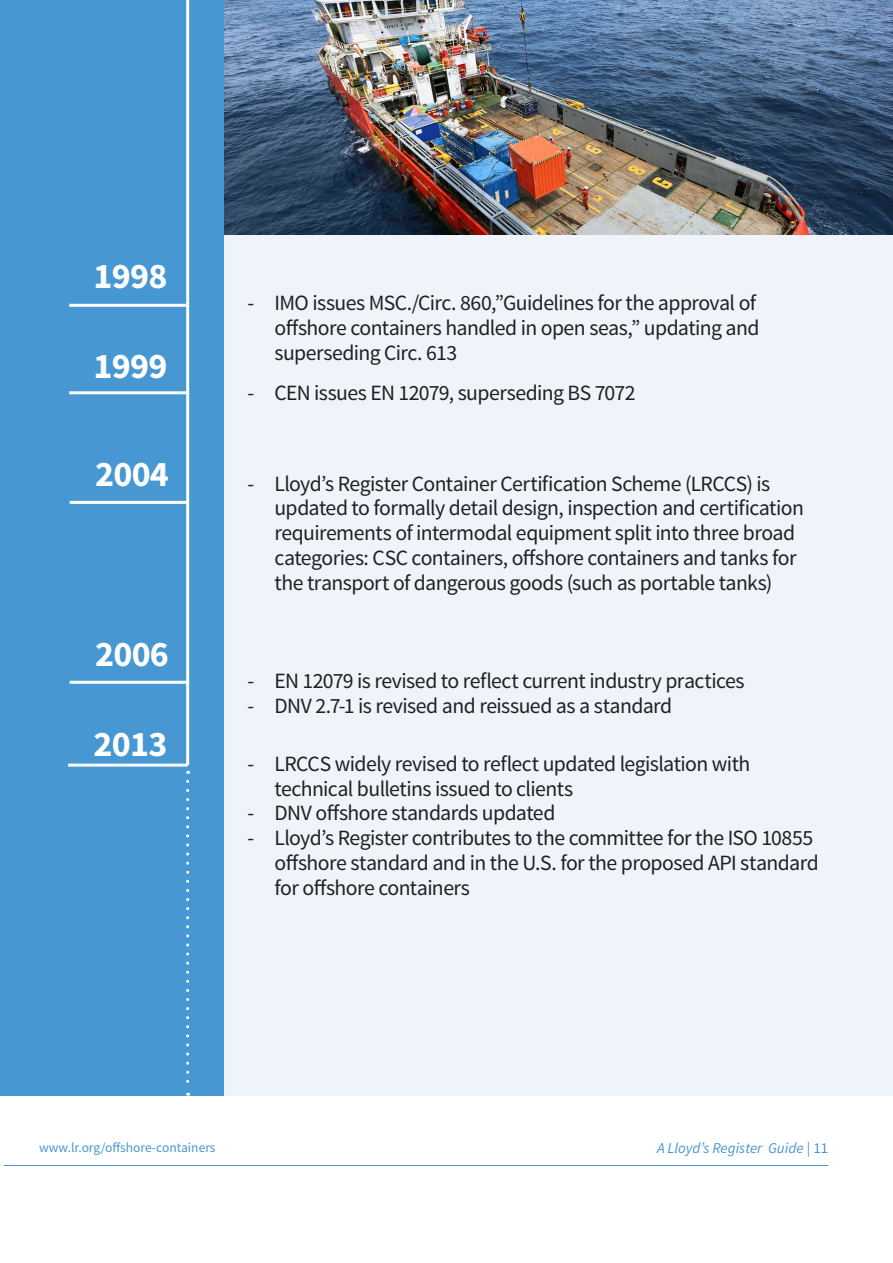
<style>
.page{position:relative;width:893px;height:1263px;background:#fff}
.page>*{position:absolute;margin:0;border:0;box-sizing:border-box;transform-origin:0 0}
.Caption___orange{font:700 36px "Source Sans Pro";letter-spacing:-.02em;color:#fff}
.t1{font:21.75px/24.8px "Source Sans Pro";letter-spacing:-.025em;color:#231f20}
.t2{font:italic 15px "Source Sans Pro";color:#4797d2}
.t3{font:13.5px "Source Sans Pro";color:#4797d2}
.s1{font-style:normal}
</style>
<div class="page">
<img style="left:224px;top:0;width:669px;height:235px">
<div style="left:0;top:235px;width:893px;height:861px;background:#eef4fa"></div>
<div style="left:1px;top:0;width:223px;height:1096px;background:#4797d2"></div>
<hr style="left:4px;top:1165px;width:824px;height:1px;background:#4797d2">
<hr style="left:186px;top:0;width:3px;height:765px;background:#fff">
<svg style="left:186px;top:781px;width:3px;height:315px"></svg>
<hr style="left:69px;top:304px;width:117px;height:3px;background:#fff">
<hr style="left:69px;top:391px;width:117px;height:3px;background:#fff">
<hr style="left:70px;top:501px;width:117px;height:3px;background:#fff">
<hr style="left:70px;top:681px;width:117px;height:3px;background:#fff">
<hr style="left:68px;top:764px;width:120px;height:3px;background:#fff">
<p class="Caption___orange" style="left:94px;top:253px;width:75px">1998</p>
<p class="Caption___orange" style="left:94px;top:343px;width:75px">1999</p>
<p class="Caption___orange" style="left:95px;top:451px;width:75px">2004</p>
<p class="Caption___orange" style="left:95px;top:631px;width:75px">2006</p>
<p class="Caption___orange" style="left:94px;top:721px;width:75px">2013</p>
<p class="t1" style="left:275px;top:291px;width:486px;text-indent:-27px">- IMO issues MSC./Circ. 860,”Guidelines for the approval of offshore containers handled in open seas,” updating and superseding Circ. 613</p>
<p class="t1" style="left:248px;top:380px;width:390px">- CEN issues EN 12079, superseding BS 7072</p>
<p class="t1" style="left:275px;top:471px;width:531px;text-indent:-27px">- Lloyd’s Register Container Certification Scheme (LRCCS) is updated to formally detail design, inspection and certification requirements of intermodal equipment split into three broad categories: CSC containers, offshore containers and tanks for the transport of dangerous goods (such as portable tanks)</p>
<p class="t1" style="left:248px;top:669px;width:499px">- EN 12079 is revised to reflect current industry practices</p>
<p class="t1" style="left:248px;top:693px;width:426px">- DNV 2.7-1 is revised and reissued as a standard</p>
<p class="t1" style="left:275px;top:752px;width:477px;text-indent:-27px">- LRCCS widely revised to reflect updated legislation with technical bulletins issued to clients</p>
<p class="t1" style="left:248px;top:801px;width:309px">- DNV offshore standards updated</p>
<p class="t1" style="left:275px;top:826px;width:546px;text-indent:-27px">- Lloyd’s Register contributes to the committee for the ISO 10855 offshore standard and in the U.S. for the proposed API standard for offshore containers</p>
<p class="t3" style="left:39px;top:1139px;width:178px">www.lr.org/offshore-containers</p>
<p class="t2" style="left:657px;top:1139px;width:173px">A Lloyd’s Register Guide <span class="s1">| 11</span></p>
</div>
